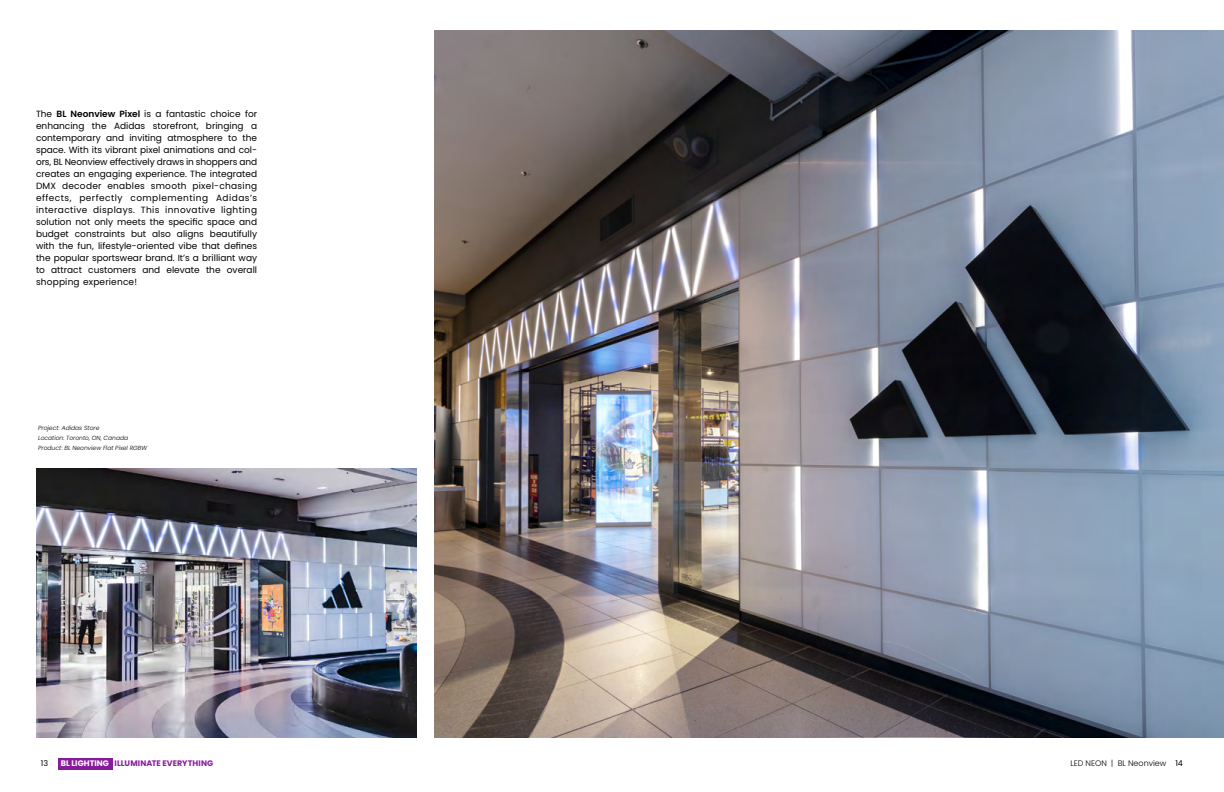
<style>
.page{position:relative;width:1224px;height:792px;background:#fff}
.page>*{position:absolute;margin:0;border:0;box-sizing:border-box;transform-origin:0 0}
.t1{font:9px/12px "Poppins";color:#000;text-align:justify}
.t2{font:700 8px "Poppins";letter-spacing:.01em;color:#881b9c}
.t3{font:300 8px "Poppins";color:#000}
.t4{font:8px "Poppins";color:#000}
.t5{font:italic 300 6px/10px "Poppins";color:#000}
.s1{font-weight:600}
.s2{color:#fff}
.s3{font-weight:400}
</style>
<div class="page">
<img style="left:36px;top:468px;width:381px;height:270px">
<img style="left:435px;top:30px;width:789px;height:708px">
<div style="left:58px;top:758px;width:54px;height:12px;background:#881b9c"></div>
<p class="t1" style="left:36px;top:108px;width:223px">The <span class="s1">BL Neonview Pixel</span> is a fantastic choice for enhancing the Adidas storefront, bringing a contemporary and inviting atmosphere to the space. With its vibrant pixel animations and col&shy;ors, BL Neonview effectively draws in shoppers and creates an engaging experience. The integrated DMX decoder enables smooth pixel-chasing effects, perfectly complementing Adidas’s interactive displays. This innovative lighting solution not only meets the specific space and budget constraints but also aligns beautifully with the fun, lifestyle-oriented vibe that defines the popular sportswear brand. It’s a brilliant way to attract customers and elevate the overall shopping experience!</p>
<p class="t5" style="left:38px;top:423px;width:111px">Project: Adidas Store<br>Location: Toronto, ON, Canada<br>Product: BL Neonview Flat Pixel RGBW</p>
<p class="t4" style="left:41px;top:759px;width:9px">13</p>
<p class="t2" style="left:61px;top:759px;width:154px"><span class="s2">BL LIGHTING</span> ILLUMINATE EVERYTHING</p>
<p class="t3" style="left:1070px;top:759px;width:114px">LED NEON | BL Neonview <span class="s3">14</span></p>
</div>
